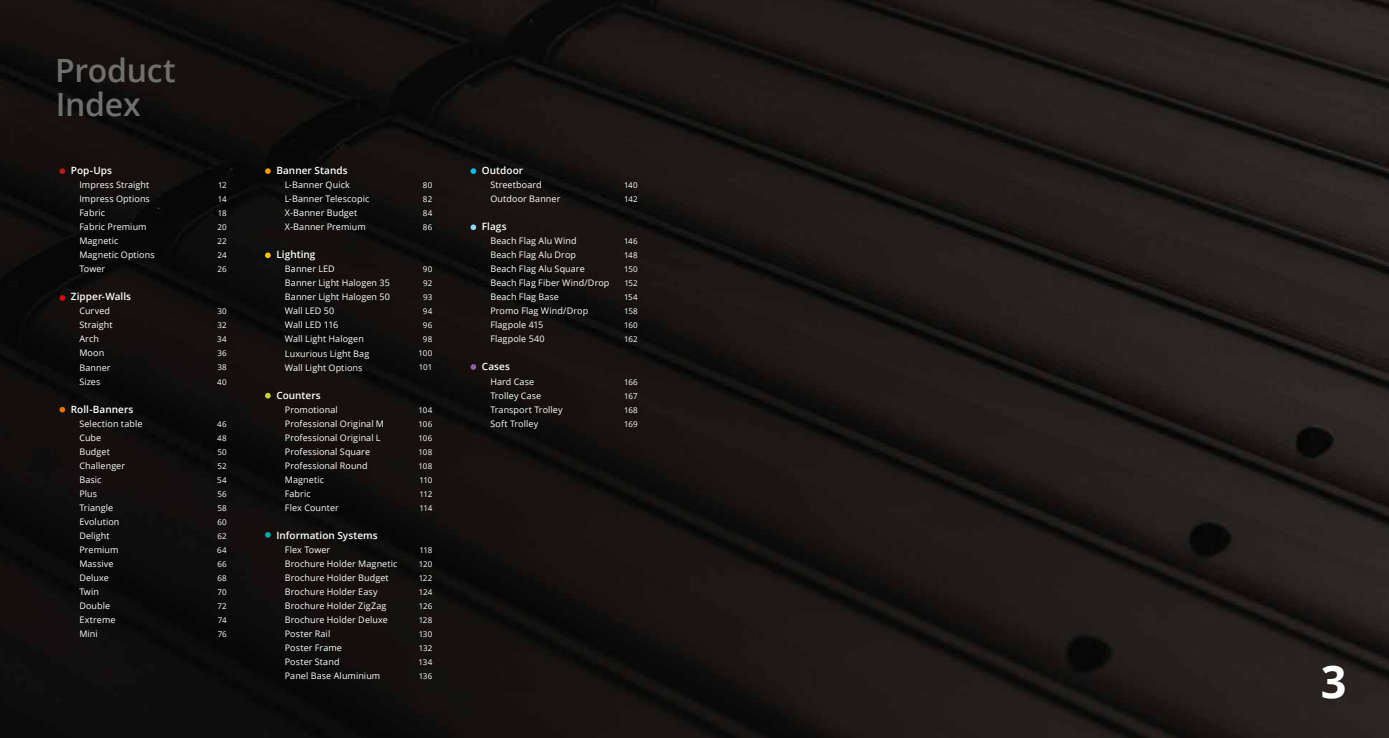
<style>
.page{position:relative;width:1389px;height:738px;background:#fff}
.page>*{position:absolute;margin:0;border:0;box-sizing:border-box;transform-origin:0 0}
.t1{font:700 45px "Open Sans";color:#fff}
.t2{font:600 32px/34px "Open Sans";letter-spacing:-.01em;color:#706f6f}
.t3{font:600 10px "Open Sans";letter-spacing:.005em;color:#fff}
.t4{font:9px/14px "Open Sans";letter-spacing:.01em;color:#fff}
.t5{font:8px/14px "Open Sans";letter-spacing:.01em;color:#fff;text-align:justify}
</style>
<div class="page">
<img style="left:0;top:0;width:1389px;height:737px">
<svg style="left:60px;top:168px;width:5px;height:6px"></svg>
<svg style="left:265px;top:252px;width:6px;height:6px"></svg>
<svg style="left:471px;top:224px;width:5px;height:6px"></svg>
<svg style="left:471px;top:364px;width:5px;height:5px"></svg>
<svg style="left:265px;top:392px;width:6px;height:6px"></svg>
<svg style="left:265px;top:531px;width:6px;height:6px"></svg>
<svg style="left:471px;top:168px;width:5px;height:6px"></svg>
<svg style="left:60px;top:295px;width:5px;height:5px"></svg>
<svg style="left:60px;top:406px;width:5px;height:6px"></svg>
<svg style="left:265px;top:168px;width:6px;height:6px"></svg>
<h2 class="t2" style="left:55px;top:52px;width:122px">Product<br>Index</h2>
<p class="t3" style="left:71px;top:164px;width:43px">Pop-Ups</p>
<p class="t4" style="left:79px;top:178px;width:77px">Impress Straight<br>Impress Options<br>Fabric<br>Fabric Premium<br>Magnetic<br>Magnetic Options<br>Tower</p>
<p class="t3" style="left:71px;top:290px;width:62px">Zipper-Walls</p>
<p class="t4" style="left:79px;top:304px;width:35px">Curved<br>Straight<br>Arch<br>Moon<br>Banner<br>Sizes</p>
<p class="t3" style="left:71px;top:402px;width:64px">Roll-Banners</p>
<p class="t4" style="left:79px;top:416px;width:65px">Selection table<br>Cube<br>Budget<br>Challenger<br>Basic<br>Plus<br>Triangle<br>Evolution<br>Delight<br>Premium<br>Massive<br>Deluxe<br>Twin<br>Double<br>Extreme<br>Mini</p>
<p class="t5" style="left:217px;top:178px;width:11px">12<br>14<br>18<br>20<br>22<br>24<br>26</p>
<p class="t5" style="left:217px;top:304px;width:11px">30<br>32<br>34<br>36<br>38<br>40</p>
<p class="t5" style="left:217px;top:416px;width:11px">46<br>48<br>50<br>52<br>54<br>56<br>58<br>60<br>62<br>64<br>66<br>68<br>70<br>72<br>74<br>76</p>
<p class="t3" style="left:276px;top:164px;width:73px">Banner Stands</p>
<p class="t4" style="left:285px;top:178px;width:86px">L-Banner Quick<br>L-Banner Telescopic<br>X-Banner Budget<br>X-Banner Premium</p>
<p class="t3" style="left:276px;top:248px;width:41px">Lighting</p>
<p class="t4" style="left:285px;top:262px;width:107px">Banner LED<br>Banner Light Halogen 35<br>Banner Light Halogen 50<br>Wall LED 50<br>Wall LED 116<br>Wall Light Halogen<br>Luxurious Light Bag<br>Wall Light Options</p>
<p class="t3" style="left:276px;top:388px;width:46px">Counters</p>
<p class="t4" style="left:285px;top:402px;width:101px">Promotional<br>Professional Original M<br>Professional Original L<br>Professional Square<br>Professional Round<br>Magnetic<br>Fabric<br>Flex Counter</p>
<p class="t3" style="left:276px;top:528px;width:103px">Information Systems</p>
<p class="t4" style="left:285px;top:542px;width:114px">Flex Tower<br>Brochure Holder Magnetic<br>Brochure Holder Budget<br>Brochure Holder Easy<br>Brochure Holder ZigZag<br>Brochure Holder Deluxe<br>Poster Rail<br>Poster Frame<br>Poster Stand<br>Panel Base Aluminium</p>
<p class="t5" style="left:423px;top:178px;width:11px">80<br>82<br>84<br>86</p>
<p class="t5" style="left:418px;top:262px;width:15px;text-align:center">90<br>92<br>93<br>94<br>96<br>98<br>100<br>101</p>
<p class="t5" style="left:418px;top:402px;width:15px">104<br>106<br>106<br>108<br>108<br>110<br>112<br>114</p>
<p class="t5" style="left:419px;top:542px;width:15px">118<br>120<br>122<br>124<br>126<br>128<br>130<br>132<br>134<br>136</p>
<p class="t3" style="left:482px;top:164px;width:43px">Outdoor</p>
<p class="t4" style="left:490px;top:178px;width:72px">Streetboard<br>Outdoor Banner</p>
<p class="t3" style="left:482px;top:220px;width:26px">Flags</p>
<p class="t4" style="left:490px;top:234px;width:121px">Beach Flag Alu Wind<br>Beach Flag Alu Drop<br>Beach Flag Alu Square<br>Beach Flag Fiber Wind/Drop<br>Beach Flag Base<br>Promo Flag Wind/Drop<br>Flagpole 415<br>Flagpole 540</p>
<p class="t3" style="left:482px;top:360px;width:30px">Cases</p>
<p class="t4" style="left:490px;top:374px;width:74px">Hard Case<br>Trolley Case<br>Transport Trolley<br>Soft Trolley</p>
<p class="t5" style="left:624px;top:178px;width:15px">140<br>142</p>
<p class="t5" style="left:624px;top:234px;width:15px">146<br>148<br>150<br>152<br>154<br>158<br>160<br>162</p>
<p class="t5" style="left:624px;top:374px;width:15px">166<br>167<br>168<br>169</p>
<h1 class="t1" style="left:1321px;top:649px;width:27px">3</h1>
</div>
